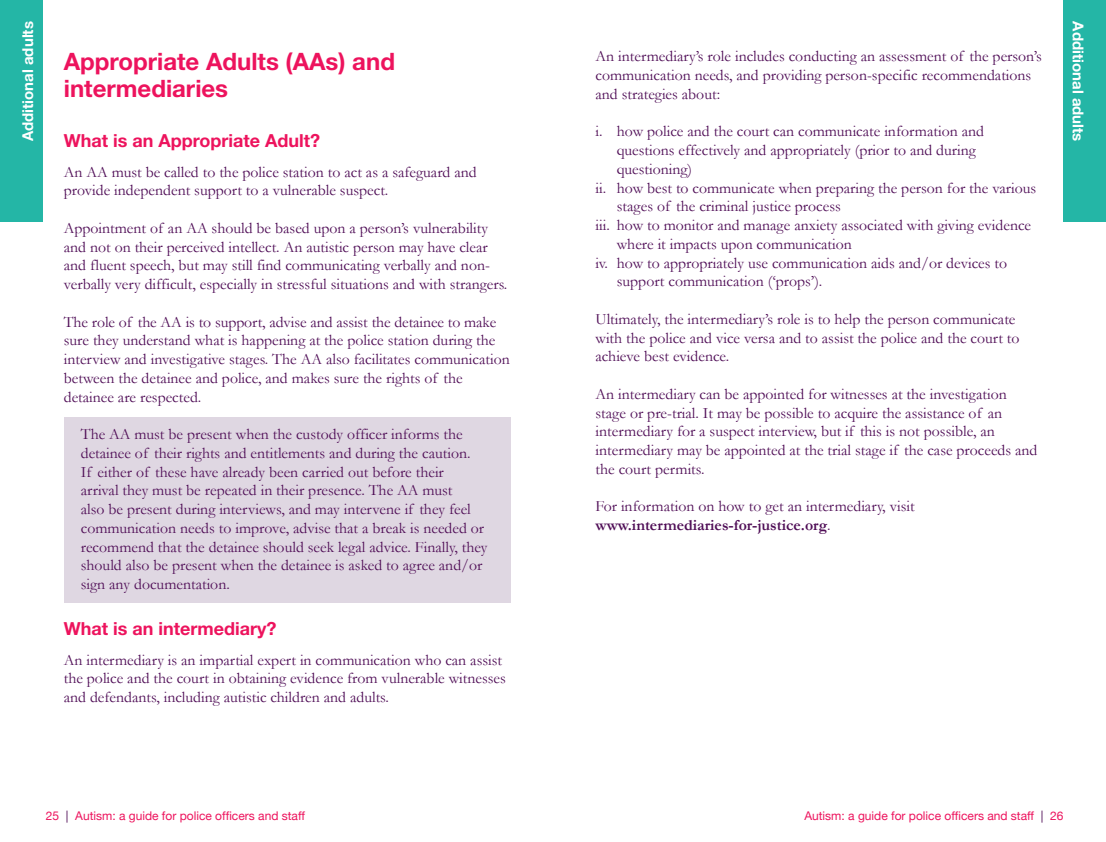
<style>
.page{position:relative;width:1106px;height:842px;background:#fff}
.page>*{position:absolute;margin:0;border:0;box-sizing:border-box;transform-origin:0 0}
.t1{font:700 24px/27px "Helvetica Neue";color:#ed135d}
.t2{font:700 18px "Helvetica Neue";color:#ed135d}
.t3{font:15.75px/18.8px "Garamond";color:#4f0d56}
.t4{font:700 15px "Helvetica Neue";color:#fff}
.t5{font:12px "Helvetica Neue";color:#ed135d}
.s1{font-weight:700}
.s2{color:#4f0d56}
</style>
<div class="page">
<div style="left:64px;top:417px;width:446px;height:185px;background:#dfd7e2"></div>
<div style="left:1063px;top:0;width:43px;height:221px;background:#24b6a6"></div>
<div style="left:0;top:0;width:43px;height:221px;background:#24b6a6"></div>
<p class="t4" style="left:18px;top:141px;width:122px;rotate:-90deg">Additional adults</p>
<h1 class="t1" style="left:64px;top:47px;width:333px">Appropriate Adults (AAs) and intermediaries</h1>
<p class="t2" style="left:64px;top:130px;width:258px">What is an Appropriate Adult?</p>
<p class="t3" style="left:64px;top:162px;width:414px">An AA must be called to the police station to act as a safeguard and provide independent support to a vulnerable suspect.</p>
<p class="t3" style="left:64px;top:218px;width:445px">Appointment of an AA should be based upon a person’s vulnerability and not on their perceived intellect. An autistic person may have clear and fluent speech, but may still find communicating verbally and non&shy;verbally very difficult, especially in stressful situations and with strangers.</p>
<p class="t3" style="left:64px;top:312px;width:447px">The role of the AA is to support, advise and assist the detainee to make sure they understand what is happening at the police station during the interview and investigative stages. The AA also facilitates communication between the detainee and police, and makes sure the rights of the detainee are respected.</p>
<p class="t3" style="left:81px;top:424px;width:408px">The AA must be present when the custody officer informs the detainee of their rights and entitlements and during the caution.<br>If either of these have already been carried out before their<br>arrival they must be repeated in their presence. The AA must<br>also be present during interviews, and may intervene if they feel communication needs to improve, advise that a break is needed or recommend that the detainee should seek legal advice. Finally, they should also be present when the detainee is asked to agree and/or sign any documentation.</p>
<p class="t2" style="left:64px;top:618px;width:214px">What is an intermediary?</p>
<p class="t3" style="left:64px;top:650px;width:443px">An intermediary is an impartial expert in communication who can assist the police and the court in obtaining evidence from vulnerable witnesses and defendants, including autistic children and adults.</p>
<p class="t3" style="left:595px;top:47px;width:448px">An intermediary’s role includes conducting an assessment of the person’s communication needs, and providing person-specific recommendations and strategies about:</p>
<p class="t3" style="left:595px;top:122px;width:390px">i. how police and the court can communicate information and</p>
<p class="t3" style="left:617px;top:141px;width:360px">questions effectively and appropriately (prior to and during</p>
<p class="t3" style="left:617px;top:159px;width:77px">questioning)</p>
<p class="t3" style="left:595px;top:178px;width:442px">ii. how best to communicate when preparing the person for the various</p>
<p class="t3" style="left:617px;top:197px;width:225px">stages of the criminal justice process</p>
<p class="t3" style="left:595px;top:216px;width:437px">iii. how to monitor and manage anxiety associated with giving evidence</p>
<p class="t3" style="left:617px;top:234px;width:237px">where it impacts upon communication</p>
<p class="t3" style="left:595px;top:253px;width:413px">iv. how to appropriately use communication aids and/or devices to</p>
<p class="t3" style="left:617px;top:272px;width:207px">support communication (‘props’).</p>
<p class="t3" style="left:595px;top:309px;width:425px">Ultimately, the intermediary’s role is to help the person communicate with the police and vice versa and to assist the police and the court to achieve best evidence.</p>
<p class="t3" style="left:595px;top:384px;width:443px">An intermediary can be appointed for witnesses at the investigation stage or pre-trial. It may be possible to acquire the assistance of an intermediary for a suspect interview, but if this is not possible, an intermediary may be appointed at the trial stage if the case proceeds and the court permits.</p>
<p class="t3" style="left:595px;top:497px;width:320px">For information on how to get an intermediary, visit <span class="s1">www.intermediaries-for-justice.org</span>.</p>
<p class="t4" style="left:1087px;top:21px;width:122px;rotate:90deg">Additional adults</p>
<p class="t5" style="left:46px;top:809px;width:260px">25 <span class="s2">|</span> Autism: a guide for police officers and staff</p>
<p class="t5" style="left:804px;top:809px;width:260px">Autism: a guide for police officers and staff <span class="s2">|</span> 26</p>
</div>
